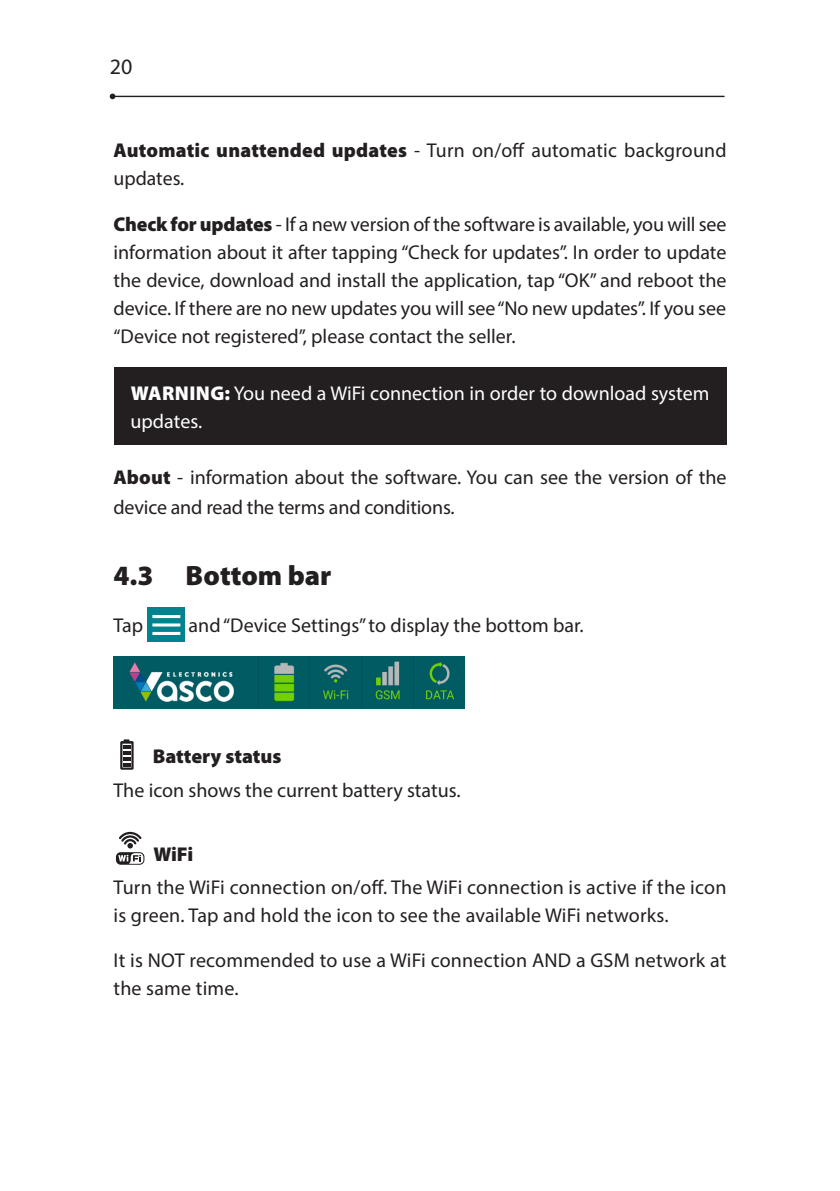
<style>
.page{position:relative;width:840px;height:1191px;background:#fff}
.page>*{position:absolute;margin:0;border:0;box-sizing:border-box;transform-origin:0 0}
.t1{font:900 28px "Myriad Pro";color:#231f20}
.t2{font:22px "Myriad Pro";color:#231f20}
.body{font:20px/28px "Myriad Pro";color:#231f20}
.Normalny{font:20px/28px "Myriad Pro";color:#fff}
.list-abc{font:900 20px "Myriad Pro";color:#231f20}
.s1{font-weight:900}
</style>
<div class="page">
<hr style="left:112px;top:96px;width:612px;height:1px;background:#231f20">
<svg style="left:110px;top:94px;width:5px;height:5px"></svg>
<div style="left:113px;top:368px;width:613px;height:77px;background:#231f20"></div>
<img style="left:147px;top:608px;width:37px;height:34px">
<img style="left:113px;top:657px;width:350px;height:51px">
<svg style="left:120px;top:739px;width:13px;height:30px"></svg>
<svg style="left:116px;top:832px;width:28px;height:32px"></svg>
<p class="t2" style="left:110px;top:53px;width:24px">20</p>
<p class="body" style="left:113px;top:136px;width:614px"><span class="s1">Automatic unattended updates</span> - Turn on/off automatic background updates.</p>
<p class="body" style="left:113px;top:210px;width:614px;text-align:justify"><span class="s1">Check for updates</span> - If a new version of the software is available, you will see information about it after tapping “Check for updates”. In order to update the device, download and install the application, tap “OK” and reboot the device. If there are no new updates you will see “No new updates”. If you see “Device not registered”, please contact the seller.</p>
<p class="Normalny" style="left:130px;top:379px;width:580px"><span class="s1">WARNING:</span> You need a WiFi connection in order to download system updates.</p>
<p class="body" style="left:113px;top:462px;width:614px;line-height:30px"><span class="s1">About</span> - information about the software. You can see the version of the device and read the terms and conditions.</p>
<p class="t1" style="left:113px;top:556px;width:219px">4.3 Bottom bar</p>
<p class="body" style="left:113px;top:611px;width:31px">Tap</p>
<p class="body" style="left:188px;top:611px;width:396px">and “Device Settings” to display the bottom bar.</p>
<p class="list-abc" style="left:153px;top:742px;width:130px">Battery status</p>
<p class="body" style="left:113px;top:775px;width:348px">The icon shows the current battery status.</p>
<p class="list-abc" style="left:153px;top:840px;width:41px">WiFi</p>
<p class="body" style="left:113px;top:873px;width:614px">Turn the WiFi connection on/off. The WiFi connection is active if the icon is green. Tap and hold the icon to see the available WiFi networks.</p>
<p class="body" style="left:113px;top:946px;width:614px">It is NOT recommended to use a WiFi connection AND a GSM network at the same time.</p>
</div>
